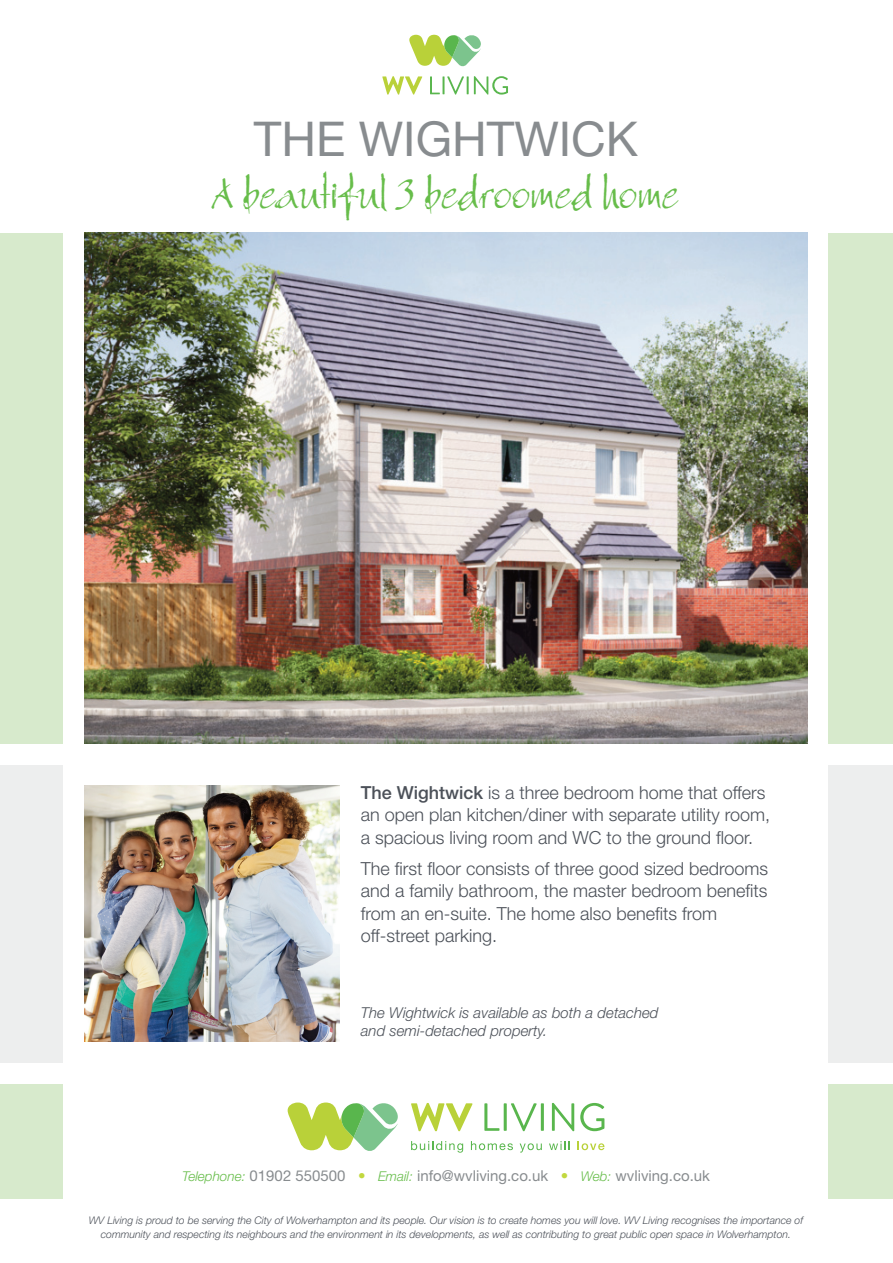
<style>
.page{position:relative;width:893px;height:1263px;background:#fff}
.page>*{position:absolute;margin:0;border:0;box-sizing:border-box;transform-origin:0 0}
.t1{font:48px "Helvetica Neue LT Std";color:#888c8f}
.t2{font:46.5px "Bergell Quill";color:#67bd4a}
.t3{font:300 18px/22.5px "Helvetica Neue LT Std";color:#4c5159}
.t4{font:15px "Helvetica Neue LT Std";color:#888c8f}
.t5{font:italic 300 15px/18px "Helvetica Neue LT Std";color:#4c5159}
.t6{font:italic 300 10.5px/14.2px "Helvetica Neue LT Std";color:#4c5159;text-align:center}
.s1{font-weight:500}
.s2{font-weight:300;font-style:italic;font-size:13.5px;color:#67bd4a}
.s3{color:#c2d83f}
</style>
<div class="page">
<img style="left:84px;top:233px;width:723px;height:510px">
<div style="left:0;top:233px;width:63px;height:510px;background:#d7eacc"></div>
<div style="left:828px;top:233px;width:65px;height:510px;background:#d7eacc"></div>
<svg style="left:382px;top:76px;width:40px;height:19px"></svg>
<svg style="left:430px;top:76px;width:38px;height:19px"></svg>
<svg style="left:474px;top:76px;width:34px;height:19px"></svg>
<svg style="left:409px;top:35px;width:72px;height:32px"></svg>
<div style="left:0;top:764px;width:63px;height:298px;background:#edeeee"></div>
<img style="left:85px;top:786px;width:255px;height:255px">
<div style="left:0;top:1083px;width:63px;height:115px;background:#d7eacc"></div>
<div style="left:828px;top:1083px;width:65px;height:115px;background:#d7eacc"></div>
<div style="left:828px;top:764px;width:65px;height:298px;background:#edeeee"></div>
<svg style="left:411px;top:1141px;width:52px;height:11px"></svg>
<svg style="left:471px;top:1141px;width:42px;height:9px"></svg>
<svg style="left:519px;top:1143px;width:23px;height:9px"></svg>
<svg style="left:549px;top:1141px;width:21px;height:9px"></svg>
<svg style="left:577px;top:1141px;width:27px;height:9px"></svg>
<svg style="left:411px;top:1103px;width:61px;height:28px"></svg>
<svg style="left:484px;top:1103px;width:15px;height:27px"></svg>
<hr style="left:503px;top:1103px;width:3px;height:27px;background:#59b64d">
<svg style="left:511px;top:1103px;width:26px;height:28px"></svg>
<hr style="left:541px;top:1103px;width:3px;height:27px;background:#59b64d">
<svg style="left:552px;top:1103px;width:22px;height:28px"></svg>
<svg style="left:580px;top:1103px;width:24px;height:28px"></svg>
<svg style="left:287px;top:1102px;width:111px;height:49px"></svg>
<h1 class="t1" style="left:254px;top:122px;width:385px">THE WIGHTWICK</h1>
<h2 class="t2" style="left:212px;top:174px;width:468px">A beautiful 3 bedroomed home</h2>
<p class="t3" style="left:361px;top:783px;width:411px"><span class="s1">The Wightwick</span> is a three bedroom home that offers an open plan kitchen/diner with separate utility room, a spacious living room and WC to the ground floor.</p>
<p class="t3" style="left:361px;top:859px;width:409px">The first floor consists of three good sized bedrooms and a family bathroom, the master bedroom benefits from an en-suite. The home also benefits from off-street parking.</p>
<p class="t5" style="left:361px;top:1005px;width:299px">The Wightwick is available as both a detached and semi-detached property.</p>
<p class="t4" style="left:182px;top:1169px;width:529px"><span class="s2">Telephone:</span> 01902 550500 <span class="s3">•</span> <span class="s2">Email:</span> info@wvliving.co.uk <span class="s3">•</span> <span class="s2">Web:</span> wvliving.co.uk</p>
<p class="t6" style="left:89px;top:1214px;width:716px">WV Living is proud to be serving the City of Wolverhampton and its people. Our vision is to create homes you will love. WV Living recognises the importance of community and respecting its neighbours and the environment in its developments, as well as contributing to great public open space in Wolverhampton.</p>
</div>
